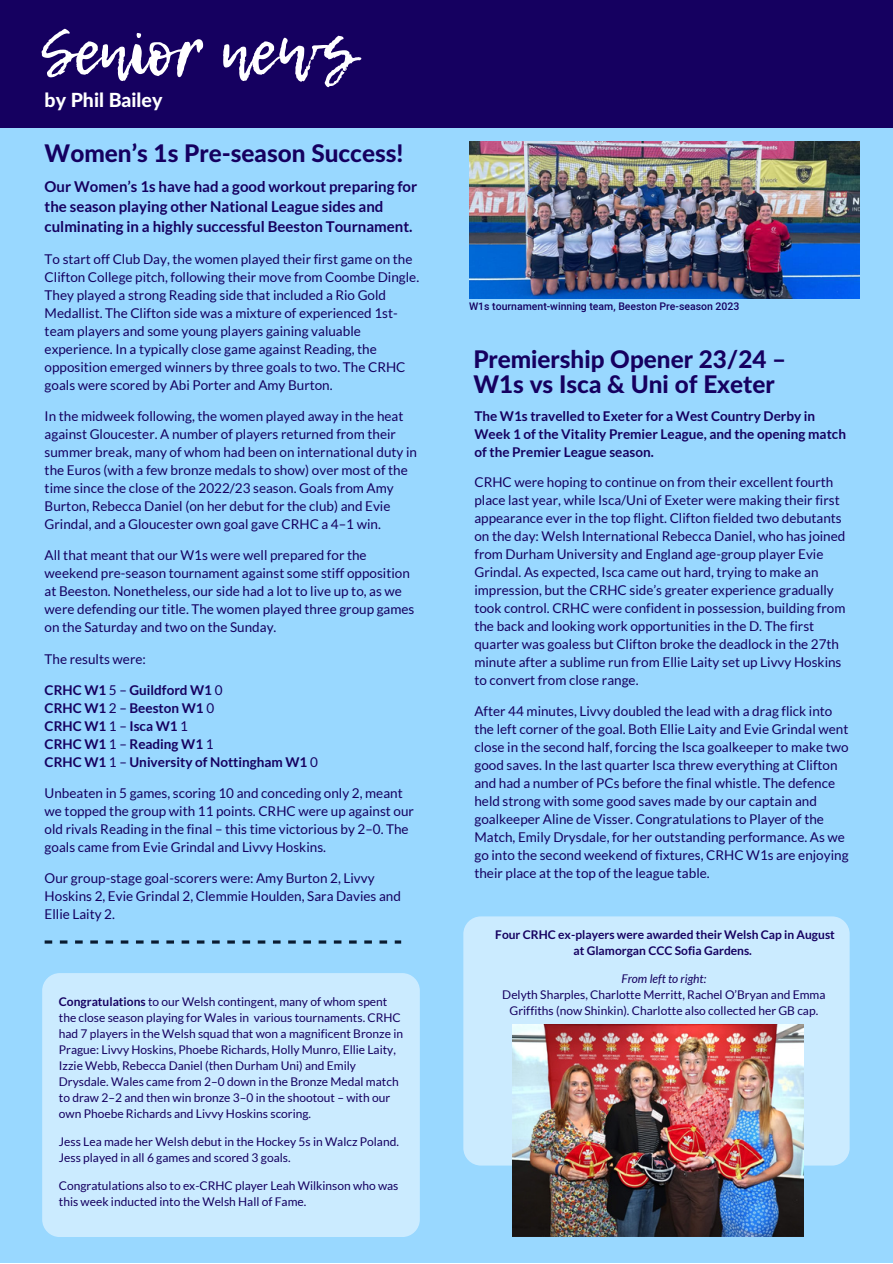
<style>
.page{position:relative;width:893px;height:1264px;background:#fff}
.page>*{position:absolute;margin:0;border:0;box-sizing:border-box;transform-origin:0 0}
.t1{font:64.35px "Lemon Tuesday";color:#fff}
.t2{font:800 24.3px/25.8px "Lato Latin";color:#150060}
.t3{font:800 19.5px "Lato Latin";color:#fff}
.t4{font:700 15px/20.2px "Lato";color:#150060}
.t5{font:13.5px/18px "Lato";color:#150060}
.t6{font:700 13.5px/18px "Lato";color:#150060}
.t7{font:12px/16px "Lato";color:#150060}
.t8{font:700 12px/16px "Lato";color:#150060;text-align:center}
.t9{font:italic 12px "Lato";color:#150060}
.t10{font:500 10.5px "Mardoto";color:#150060}
.s1{font-weight:400}
.s2{font-weight:700}
</style>
<div class="page">
<div style="left:0;top:0;width:892px;height:1262px;background:#99d8ff"></div>
<div style="left:0;top:0;width:892px;height:128px;background:#150060"></div>
<div style="left:42px;top:973px;width:378px;height:263px;background:#cbebff;border-radius:18px"></div>
<div style="left:463px;top:916px;width:386px;height:249px;background:#cbebff;border-radius:18px"></div>
<img style="left:512px;top:1024px;width:291px;height:212px">
<img style="left:469px;top:141px;width:390px;height:158px">
<svg style="left:394px;top:940px;width:7px;height:3px"></svg>
<svg style="left:379px;top:940px;width:8px;height:3px"></svg>
<svg style="left:364px;top:940px;width:8px;height:3px"></svg>
<svg style="left:349px;top:940px;width:7px;height:3px"></svg>
<svg style="left:334px;top:940px;width:7px;height:3px"></svg>
<svg style="left:318px;top:940px;width:8px;height:3px"></svg>
<svg style="left:303px;top:940px;width:8px;height:3px"></svg>
<svg style="left:288px;top:940px;width:8px;height:3px"></svg>
<svg style="left:273px;top:940px;width:7px;height:3px"></svg>
<svg style="left:258px;top:940px;width:7px;height:3px"></svg>
<svg style="left:242px;top:940px;width:8px;height:3px"></svg>
<svg style="left:227px;top:940px;width:8px;height:3px"></svg>
<svg style="left:212px;top:940px;width:8px;height:3px"></svg>
<svg style="left:197px;top:940px;width:7px;height:3px"></svg>
<svg style="left:182px;top:940px;width:7px;height:3px"></svg>
<svg style="left:166px;top:940px;width:8px;height:3px"></svg>
<svg style="left:151px;top:940px;width:8px;height:3px"></svg>
<svg style="left:136px;top:940px;width:7px;height:3px"></svg>
<svg style="left:121px;top:940px;width:7px;height:3px"></svg>
<svg style="left:105px;top:940px;width:8px;height:3px"></svg>
<svg style="left:90px;top:940px;width:8px;height:3px"></svg>
<svg style="left:75px;top:940px;width:8px;height:3px"></svg>
<svg style="left:60px;top:940px;width:7px;height:3px"></svg>
<svg style="left:45px;top:940px;width:7px;height:3px"></svg>
<p class="t1" style="left:41px;top:4px;width:316px">Senior news</p>
<p class="t3" style="left:45px;top:92px;width:119px">by Phil Bailey</p>
<p class="t2" style="left:45px;top:141px;width:360px">Women’s 1s Pre-season Success!</p>
<p class="t4" style="left:45px;top:176px;width:374px">Our Women’s 1s have had a good workout preparing for the season playing other National League sides and culminating in a highly successful Beeston Tournament.</p>
<p class="t5" style="left:45px;top:249px;width:376px">To start off Club Day, the women played their first game on the Clifton College pitch, following their move from Coombe Dingle.<br>They played a strong Reading side that included a Rio Gold Medallist. The Clifton side was a mixture of experienced 1st&shy;team players and some young players gaining valuable experience. In a typically close game against Reading, the opposition emerged winners by three goals to two. The CRHC goals were scored by Abi Porter and Amy Burton.</p>
<p class="t5" style="left:45px;top:407px;width:374px">In the midweek following, the women played away in the heat against Gloucester. A number of players returned from their summer break, many of whom had been on international duty in the Euros (with a few bronze medals to show) over most of the time since the close of the 2022/23 season. Goals from Amy Burton, Rebecca Daniel (on her debut for the club) and Evie Grindal, and a Gloucester own goal gave CRHC a 4–1 win.</p>
<p class="t5" style="left:45px;top:546px;width:371px">All that meant that our W1s were well prepared for the weekend pre-season tournament against some stiff opposition at Beeston. Nonetheless, our side had a lot to live up to, as we were defending our title. The women played three group games on the Saturday and two on the Sunday.</p>
<p class="t5" style="left:45px;top:649px;width:103px">The results were:</p>
<p class="t6" style="left:45px;top:681px;width:179px">CRHC W1 <span class="s1">5 –</span> Guildford W1 <span class="s1">0</span></p>
<p class="t6" style="left:45px;top:699px;width:171px">CRHC W1 <span class="s1">2 –</span> Beeston W1 <span class="s1">0</span></p>
<p class="t6" style="left:45px;top:717px;width:145px">CRHC W1 <span class="s1">1 –</span> Isca W1 <span class="s1">1</span></p>
<p class="t6" style="left:45px;top:735px;width:170px">CRHC W1 <span class="s1">1 –</span> Reading W1 <span class="s1">1</span></p>
<p class="t6" style="left:45px;top:753px;width:275px">CRHC W1 <span class="s1">1 –</span> University of Nottingham W1 <span class="s1">0</span></p>
<p class="t5" style="left:45px;top:783px;width:371px">Unbeaten in 5 games, scoring 10 and conceding only 2, meant we topped the group with 11 points. CRHC were up against our old rivals Reading in the final – this time victorious by 2–0. The goals came from Evie Grindal and Livvy Hoskins.</p>
<p class="t5" style="left:45px;top:869px;width:358px">Our group-stage goal-scorers were: Amy Burton 2, Livvy<br>Hoskins 2, Evie Grindal 2, Clemmie Houlden, Sara Davies and<br>Ellie Laity 2.</p>
<p class="t7" style="left:59px;top:992px;width:346px"><span class="s2">Congratulations</span> to our Welsh contingent, many of whom spent the close season playing for Wales in various tournaments. CRHC had 7 players in the Welsh squad that won a magnificent Bronze in Prague: Livvy Hoskins, Phoebe Richards, Holly Munro, Ellie Laity, Izzie Webb, Rebecca Daniel (then Durham Uni) and Emily Drysdale. Wales came from 2–0 down in the Bronze Medal match to draw 2–2 and then win bronze 3–0 in the shootout – with our own Phoebe Richards and Livvy Hoskins scoring.</p>
<p class="t7" style="left:59px;top:1132px;width:341px">Jess Lea made her Welsh debut in the Hockey 5s in Walcz Poland.<br>Jess played in all 6 games and scored 3 goals.</p>
<p class="t7" style="left:59px;top:1176px;width:341px">Congratulations also to ex-CRHC player Leah Wilkinson who was this week inducted into the Welsh Hall of Fame.</p>
<p class="t10" style="left:469px;top:300px;width:272px">W1s tournament-winning team, Beeston Pre-season 2023</p>
<p class="t2" style="left:473px;top:347px;width:314px">Premiership Opener 23/24 –<br>W1s vs Isca &amp; Uni of Exeter</p>
<p class="t6" style="left:474px;top:406px;width:373px">The W1s travelled to Exeter for a West Country Derby in<br>Week 1 of the Vitality Premier League, and the opening match of the Premier League season.</p>
<p class="t5" style="left:474px;top:473px;width:372px">CRHC were hoping to continue on from their excellent fourth place last year, while Isca/Uni of Exeter were making their first appearance ever in the top flight. Clifton fielded two debutants on the day: Welsh International Rebecca Daniel, who has joined from Durham University and England age-group player Evie Grindal. As expected, Isca came out hard, trying to make an impression, but the CRHC side’s greater experience gradually took control. CRHC were confident in possession, building from the back and looking work opportunities in the D. The first quarter was goaless but Clifton broke the deadlock in the 27th minute after a sublime run from Ellie Laity set up Livvy Hoskins to convert from close range.</p>
<p class="t5" style="left:474px;top:702px;width:375px">After 44 minutes, Livvy doubled the lead with a drag flick into the left corner of the goal. Both Ellie Laity and Evie Grindal went close in the second half, forcing the Isca goalkeeper to make two good saves. In the last quarter Isca threw everything at Clifton and had a number of PCs before the final whistle. The defence held strong with some good saves made by our captain and goalkeeper Aline de Visser. Congratulations to Player of the Match, Emily Drysdale, for her outstanding performance. As we go into the second weekend of fixtures, CRHC W1s are enjoying their place at the top of the league table.</p>
<p class="t8" style="left:495px;top:926px;width:341px">Four CRHC ex-players were awarded their Welsh Cap in August at Glamorgan CCC Sofia Gardens.</p>
<p class="t9" style="left:621px;top:971px;width:86px">From left to right:</p>
<p class="t7" style="left:502px;top:986px;width:324px;text-align:center">Delyth Sharples, Charlotte Merritt, Rachel O’Bryan and Emma<br>Griffiths (now Shinkin). Charlotte also collected her GB cap.</p>
</div>
